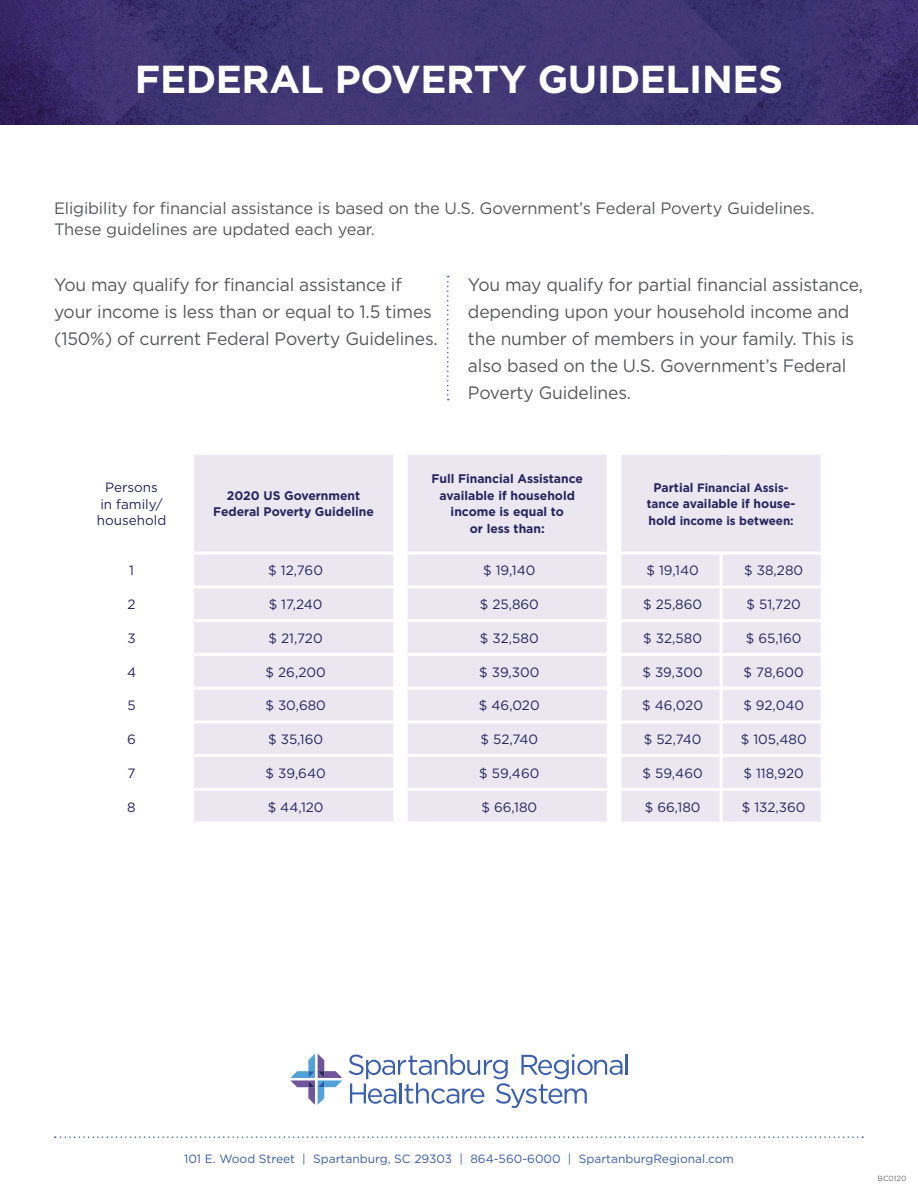
<style>
.page{position:relative;width:918px;height:1188px;background:#fff}
.page>*{position:absolute;margin:0;border:0;box-sizing:border-box;transform-origin:0 0}
.t1{font:700 39px "Gotham";letter-spacing:-.01em;color:#fff}
.t2{font:18px/27px "Gotham";letter-spacing:-.01em;color:#57585a}
.t3{font:16.5px/21px "Gotham";letter-spacing:-.01em;color:#57585a}
.t4{font:13.5px/16.5px "Gotham";color:#28255e;text-align:center}
.t5{font:700 12.45px/16.5px "Gotham";color:#28255e;text-align:center}
.t6{font:12px "Gotham";color:#3a5eaa}
.t7{font:700 12px "Gotham";color:#28255e}
.t8{font:7.5px "Gotham";color:#6c6d70}
.s1{font-size:12.45px}
.s2{font-size:12px}
</style>
<div class="page">
<img style="left:0;top:0;width:918px;height:125px">
<div style="left:194px;top:455px;width:627px;height:367px;background:#eae7f1"></div>
<hr style="left:393px;top:455px;width:3px;height:97px;background:#fff">
<hr style="left:191px;top:552px;width:205px;height:3px;background:#fff">
<hr style="left:393px;top:555px;width:3px;height:30px;background:#fff">
<hr style="left:191px;top:585px;width:205px;height:3px;background:#fff">
<hr style="left:393px;top:588px;width:3px;height:31px;background:#fff">
<hr style="left:191px;top:619px;width:205px;height:3px;background:#fff">
<hr style="left:393px;top:622px;width:3px;height:31px;background:#fff">
<hr style="left:191px;top:653px;width:205px;height:3px;background:#fff">
<hr style="left:393px;top:656px;width:3px;height:31px;background:#fff">
<hr style="left:191px;top:687px;width:205px;height:3px;background:#fff">
<hr style="left:393px;top:690px;width:3px;height:30px;background:#fff">
<hr style="left:191px;top:720px;width:205px;height:3px;background:#fff">
<hr style="left:393px;top:723px;width:3px;height:31px;background:#fff">
<hr style="left:191px;top:754px;width:205px;height:3px;background:#fff">
<hr style="left:393px;top:757px;width:3px;height:31px;background:#fff">
<hr style="left:191px;top:788px;width:205px;height:3px;background:#fff">
<hr style="left:393px;top:791px;width:3px;height:31px;background:#fff">
<hr style="left:405px;top:455px;width:3px;height:97px;background:#fff">
<hr style="left:607px;top:455px;width:3px;height:97px;background:#fff">
<hr style="left:405px;top:552px;width:205px;height:3px;background:#fff">
<hr style="left:405px;top:555px;width:3px;height:30px;background:#fff">
<hr style="left:607px;top:555px;width:3px;height:30px;background:#fff">
<hr style="left:405px;top:585px;width:205px;height:3px;background:#fff">
<hr style="left:405px;top:588px;width:3px;height:31px;background:#fff">
<hr style="left:607px;top:588px;width:3px;height:31px;background:#fff">
<hr style="left:405px;top:619px;width:205px;height:3px;background:#fff">
<hr style="left:405px;top:622px;width:3px;height:31px;background:#fff">
<hr style="left:607px;top:622px;width:3px;height:31px;background:#fff">
<hr style="left:405px;top:653px;width:205px;height:3px;background:#fff">
<hr style="left:405px;top:656px;width:3px;height:31px;background:#fff">
<hr style="left:607px;top:656px;width:3px;height:31px;background:#fff">
<hr style="left:405px;top:687px;width:205px;height:3px;background:#fff">
<hr style="left:405px;top:690px;width:3px;height:30px;background:#fff">
<hr style="left:607px;top:690px;width:3px;height:30px;background:#fff">
<hr style="left:405px;top:720px;width:205px;height:3px;background:#fff">
<hr style="left:405px;top:723px;width:3px;height:31px;background:#fff">
<hr style="left:607px;top:723px;width:3px;height:31px;background:#fff">
<hr style="left:405px;top:754px;width:205px;height:3px;background:#fff">
<hr style="left:405px;top:757px;width:3px;height:31px;background:#fff">
<hr style="left:607px;top:757px;width:3px;height:31px;background:#fff">
<hr style="left:405px;top:788px;width:205px;height:3px;background:#fff">
<hr style="left:405px;top:791px;width:3px;height:31px;background:#fff">
<hr style="left:607px;top:791px;width:3px;height:31px;background:#fff">
<hr style="left:619px;top:455px;width:3px;height:97px;background:#fff">
<hr style="left:619px;top:552px;width:102px;height:3px;background:#fff">
<hr style="left:619px;top:555px;width:3px;height:30px;background:#fff">
<hr style="left:721px;top:552px;width:103px;height:3px;background:#fff">
<hr style="left:619px;top:585px;width:102px;height:3px;background:#fff">
<hr style="left:619px;top:588px;width:3px;height:31px;background:#fff">
<hr style="left:721px;top:585px;width:103px;height:3px;background:#fff">
<hr style="left:619px;top:619px;width:102px;height:3px;background:#fff">
<hr style="left:619px;top:622px;width:3px;height:31px;background:#fff">
<hr style="left:721px;top:619px;width:103px;height:3px;background:#fff">
<hr style="left:619px;top:653px;width:102px;height:3px;background:#fff">
<hr style="left:619px;top:656px;width:3px;height:31px;background:#fff">
<hr style="left:721px;top:653px;width:103px;height:3px;background:#fff">
<hr style="left:619px;top:687px;width:102px;height:3px;background:#fff">
<hr style="left:619px;top:690px;width:3px;height:30px;background:#fff">
<hr style="left:721px;top:687px;width:103px;height:3px;background:#fff">
<hr style="left:619px;top:720px;width:102px;height:3px;background:#fff">
<hr style="left:619px;top:723px;width:3px;height:31px;background:#fff">
<hr style="left:721px;top:720px;width:103px;height:3px;background:#fff">
<hr style="left:619px;top:754px;width:102px;height:3px;background:#fff">
<hr style="left:619px;top:757px;width:3px;height:31px;background:#fff">
<hr style="left:721px;top:754px;width:103px;height:3px;background:#fff">
<hr style="left:619px;top:788px;width:102px;height:3px;background:#fff">
<hr style="left:619px;top:791px;width:3px;height:31px;background:#fff">
<hr style="left:721px;top:788px;width:103px;height:3px;background:#fff">
<hr style="left:720px;top:555px;width:3px;height:30px;background:#fff">
<hr style="left:720px;top:588px;width:3px;height:31px;background:#fff">
<hr style="left:720px;top:622px;width:3px;height:31px;background:#fff">
<hr style="left:720px;top:656px;width:3px;height:31px;background:#fff">
<hr style="left:720px;top:690px;width:3px;height:30px;background:#fff">
<hr style="left:720px;top:723px;width:3px;height:31px;background:#fff">
<hr style="left:720px;top:757px;width:3px;height:31px;background:#fff">
<hr style="left:720px;top:791px;width:3px;height:31px;background:#fff">
<svg style="left:447px;top:276px;width:2px;height:124px"></svg>
<svg style="left:55px;top:1136px;width:808px;height:2px"></svg>
<svg style="left:290px;top:1054px;width:52px;height:51px"></svg>
<hr style="left:626px;top:1054px;width:2px;height:21px;background:#3a5eaa">
<svg style="left:349px;top:1054px;width:274px;height:54px"></svg>
<h1 class="t1" style="left:135px;top:54px;width:650px">FEDERAL POVERTY GUIDELINES</h1>
<p class="t3" style="left:54px;top:197px;width:762px">Eligibility for financial assistance is based on the U.S. Government’s Federal Poverty Guidelines.<br>These guidelines are updated each year.</p>
<p class="t2" style="left:54px;top:271px;width:385px">You may qualify for financial assistance if your income is less than or equal to 1.5 times (150%) of current Federal Poverty Guidelines.</p>
<p class="t2" style="left:468px;top:271px;width:396px">You may qualify for partial financial assistance, depending upon your household income and the number of members in your family. This is also based on the U.S. Government’s Federal Poverty Guidelines.</p>
<p class="t4" style="left:97px;top:479px;width:71px">Persons<br>in family/ household</p>
<p class="t5" style="left:213px;top:487px;width:162px">2020 US Government<br>Federal Poverty Guideline</p>
<p class="t5" style="left:431px;top:471px;width:153px">Full Financial Assistance available if household income is equal to<br>or less than:</p>
<p class="t7" style="left:654px;top:479px;width:136px"><span class="s1">Partial</span> Financial Assis-</p>
<p class="t5" style="left:647px;top:495px;width:150px"><span class="s2">tance</span> available if house-</p>
<p class="t7" style="left:648px;top:512px;width:147px"><span class="s1">hold</span> income is between:</p>
<p class="t4" style="left:129px;top:562px;width:6px">1</p>
<p class="t4" style="left:268px;top:562px;width:56px">$ 12,760</p>
<p class="t4" style="left:483px;top:562px;width:54px">$ 19,140</p>
<p class="t4" style="left:646px;top:562px;width:54px">$ 19,140</p>
<p class="t4" style="left:744px;top:562px;width:60px">$ 38,280</p>
<p class="t4" style="left:127px;top:596px;width:10px">2</p>
<p class="t4" style="left:269px;top:596px;width:55px">$ 17,240</p>
<p class="t4" style="left:480px;top:596px;width:61px">$ 25,860</p>
<p class="t4" style="left:643px;top:596px;width:61px">$ 25,860</p>
<p class="t4" style="left:747px;top:596px;width:56px">$ 51,720</p>
<p class="t4" style="left:127px;top:630px;width:10px">3</p>
<p class="t4" style="left:269px;top:630px;width:56px">$ 21,720</p>
<p class="t4" style="left:480px;top:630px;width:60px">$ 32,580</p>
<p class="t4" style="left:643px;top:630px;width:60px">$ 32,580</p>
<p class="t4" style="left:746px;top:630px;width:57px">$ 65,160</p>
<p class="t4" style="left:127px;top:663px;width:11px">4</p>
<p class="t4" style="left:266px;top:663px;width:62px">$ 26,200</p>
<p class="t4" style="left:479px;top:663px;width:62px">$ 39,300</p>
<p class="t4" style="left:642px;top:663px;width:62px">$ 39,300</p>
<p class="t4" style="left:744px;top:663px;width:62px">$ 78,600</p>
<p class="t4" style="left:127px;top:697px;width:10px">5</p>
<p class="t4" style="left:265px;top:697px;width:62px">$ 30,680</p>
<p class="t4" style="left:479px;top:697px;width:62px">$ 46,020</p>
<p class="t4" style="left:642px;top:697px;width:62px">$ 46,020</p>
<p class="t4" style="left:743px;top:697px;width:62px">$ 92,040</p>
<p class="t4" style="left:127px;top:731px;width:10px">6</p>
<p class="t4" style="left:268px;top:731px;width:56px">$ 35,160</p>
<p class="t4" style="left:481px;top:731px;width:59px">$ 52,740</p>
<p class="t4" style="left:644px;top:731px;width:59px">$ 52,740</p>
<p class="t4" style="left:741px;top:731px;width:67px">$ 105,480</p>
<p class="t4" style="left:128px;top:765px;width:10px">7</p>
<p class="t4" style="left:266px;top:765px;width:62px">$ 39,640</p>
<p class="t4" style="left:479px;top:765px;width:62px">$ 59,460</p>
<p class="t4" style="left:643px;top:765px;width:62px">$ 59,460</p>
<p class="t4" style="left:743px;top:765px;width:62px">$ 118,920</p>
<p class="t4" style="left:127px;top:798px;width:10px">8</p>
<p class="t4" style="left:268px;top:798px;width:57px">$ 44,120</p>
<p class="t4" style="left:481px;top:798px;width:57px">$ 66,180</p>
<p class="t4" style="left:645px;top:798px;width:57px">$ 66,180</p>
<p class="t4" style="left:742px;top:798px;width:65px">$ 132,360</p>
<p class="t6" style="left:184px;top:1151px;width:551px">101 E. Wood Street | Spartanburg, SC 29303 | 864-560-6000 | SpartanburgRegional.com</p>
<p class="t8" style="left:878px;top:1173px;width:30px">BC0120</p>
</div>
